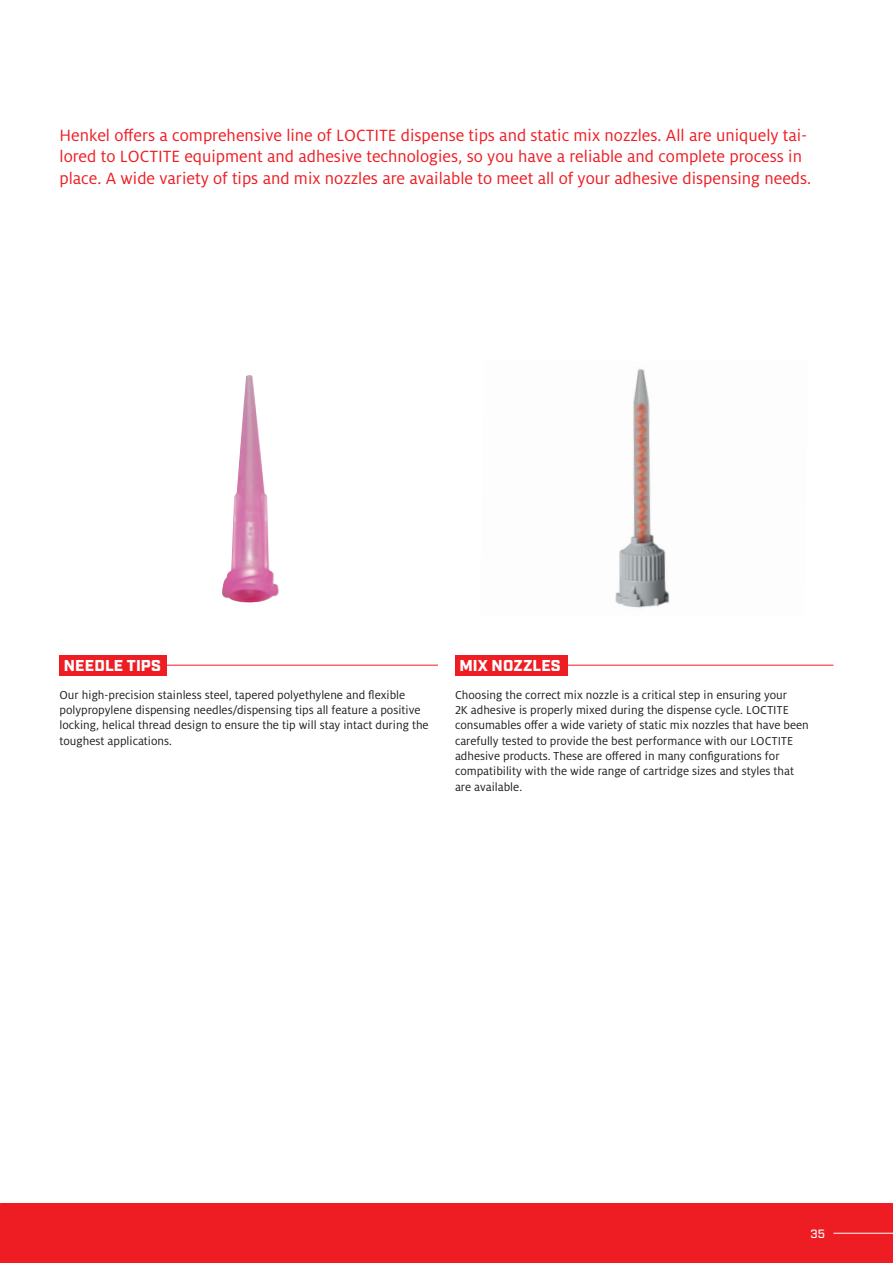
<style>
.page{position:relative;width:893px;height:1263px;background:#fff}
.page>*{position:absolute;margin:0;border:0;box-sizing:border-box;transform-origin:0 0}
.t1{font:18px/21.6px "Henkel Milo";color:#ee1d23}
.t2{font:900 15.75px "Industry";letter-spacing:.01em;color:#fff}
.t3{font:12.75px/15.3px "Henkel Milo";color:#231f20}
.t4{font:500 12px "Industry";color:#fff}
</style>
<div class="page">
<div style="left:0;top:1203px;width:893px;height:60px;background:#ee1d23"></div>
<hr style="left:833px;top:1233px;width:60px;height:1px;background:#fff">
<img style="left:222px;top:375px;width:57px;height:228px">
<img style="left:615px;top:369px;width:55px;height:239px">
<div style="left:60px;top:655px;width:107px;height:20px;background:#ee1d23"></div>
<hr style="left:60px;top:665px;width:378px;height:1px;background:#ee1d23">
<div style="left:455px;top:655px;width:112px;height:20px;background:#ee1d23"></div>
<hr style="left:455px;top:665px;width:378px;height:1px;background:#ee1d23">
<p class="t1" style="left:60px;top:124px;width:753px">Henkel offers a comprehensive line of LOCTITE dispense tips and static mix nozzles. All are uniquely tai&shy;lored to LOCTITE equipment and adhesive technologies, so you have a reliable and complete process in place. A wide variety of tips and mix nozzles are available to meet all of your adhesive dispensing needs.</p>
<p class="t2" style="left:64px;top:656px;width:99px">NEEDLE TIPS</p>
<p class="t3" style="left:60px;top:687px;width:371px">Our high-precision stainless steel, tapered polyethylene and flexible polypropylene dispensing needles/dispensing tips all feature a positive locking, helical thread design to ensure the tip will stay intact during the toughest applications.</p>
<p class="t2" style="left:459px;top:656px;width:103px">MIX NOZZLES</p>
<p class="t3" style="left:455px;top:687px;width:355px">Choosing the correct mix nozzle is a critical step in ensuring your<br>2K adhesive is properly mixed during the dispense cycle. LOCTITE consumables offer a wide variety of static mix nozzles that have been carefully tested to provide the best performance with our LOCTITE adhesive products. These are offered in many configurations for compatibility with the wide range of cartridge sizes and styles that are available.</p>
<p class="t4" style="left:810px;top:1226px;width:16px">35</p>
</div>
